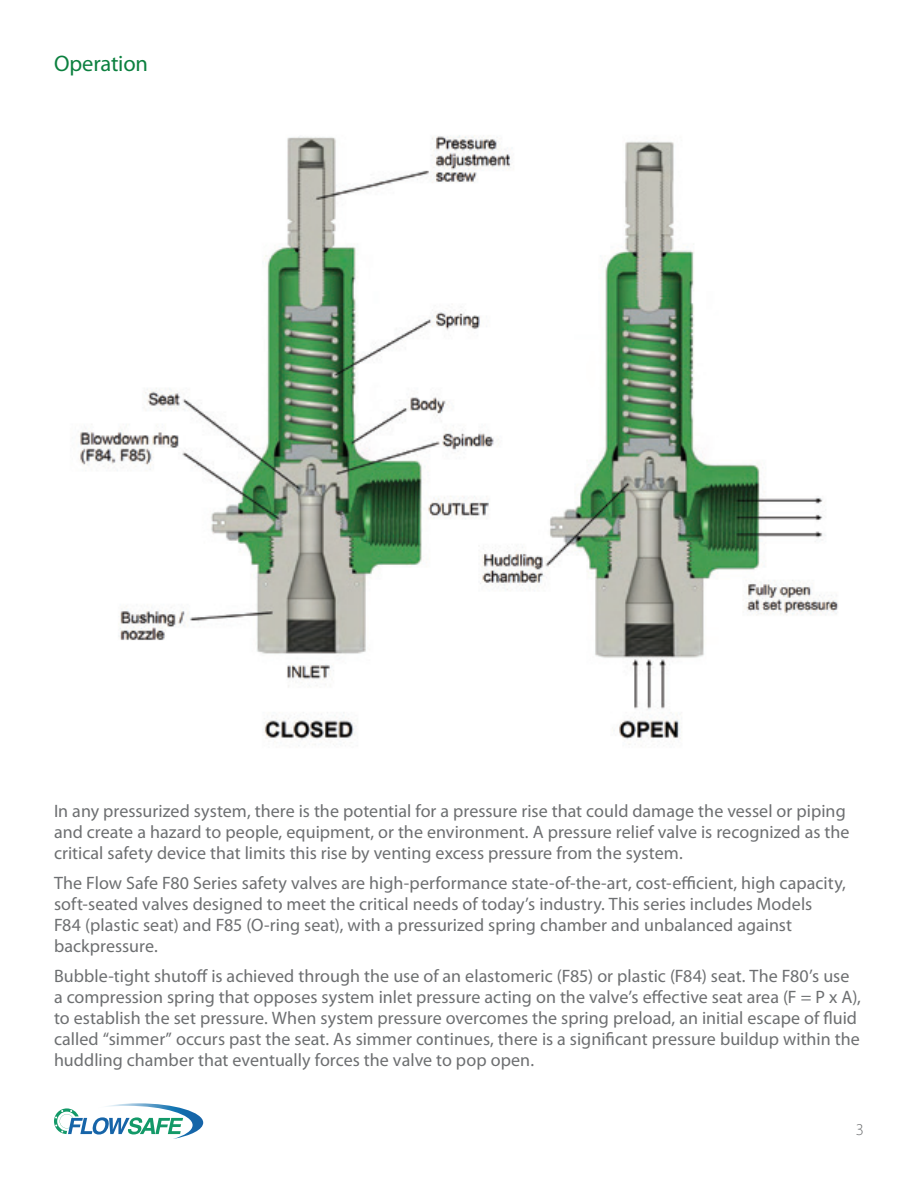
<style>
.page{position:relative;width:918px;height:1188px;background:#fff}
.page>*{position:absolute;margin:0;border:0;box-sizing:border-box;transform-origin:0 0}
.Section_Title_Green{font:22.5px "Myriad Pro";letter-spacing:-.005em;color:#0c803f}
.Body_Copy_12_14{font:18px/21px "Myriad Pro";color:#6d6f71}
.t1{font:300 16.5px "Myriad Pro";color:#6d6f71}
</style>
<div class="page">
<svg style="left:54px;top:1108px;width:40px;height:27px"></svg>
<img style="left:94px;top:1103px;width:109px;height:36px">
<img style="left:79px;top:135px;width:760px;height:611px">
<p class="Section_Title_Green" style="left:54px;top:49px;width:96px">Operation</p>
<p class="Body_Copy_12_14" style="left:54px;top:800px;width:797px">In any pressurized system, there is the potential for a pressure rise that could damage the vessel or piping and create a hazard to people, equipment, or the environment. A pressure relief valve is recognized as the critical safety device that limits this rise by venting excess pressure from the system.</p>
<p class="Body_Copy_12_14" style="left:54px;top:872px;width:793px">The Flow Safe F80 Series safety valves are high-performance state-of-the-art, cost-efficient, high capacity, soft-seated valves designed to meet the critical needs of today’s industry. This series includes Models<br>F84 (plastic seat) and F85 (O-ring seat), with a pressurized spring chamber and unbalanced against backpressure.</p>
<p class="Body_Copy_12_14" style="left:54px;top:966px;width:808px">Bubble-tight shutoff is achieved through the use of an elastomeric (F85) or plastic (F84) seat. The F80’s use a compression spring that opposes system inlet pressure acting on the valve’s effective seat area (F = P x A), to establish the set pressure. When system pressure overcomes the spring preload, an initial escape of fluid called “simmer” occurs past the seat. As simmer continues, there is a significant pressure buildup within the huddling chamber that eventually forces the valve to pop open.</p>
<p class="t1" style="left:856px;top:1119px;width:10px">3</p>
</div>
